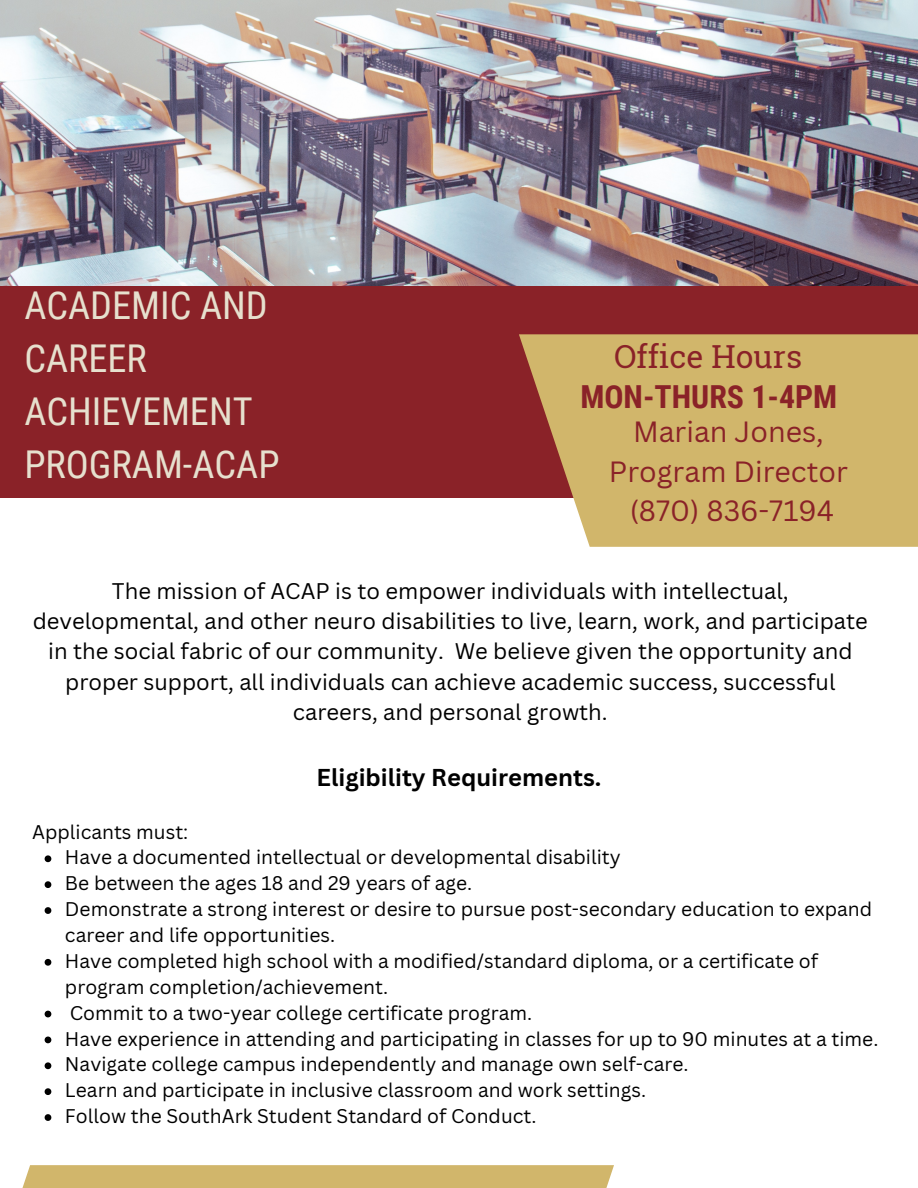
<style>
.page{position:relative;width:918px;height:1188px;background:#fff}
.page>*{position:absolute;margin:0;border:0;box-sizing:border-box;transform-origin:0 0}
.t1{font:38.25px/52.9px "Roboto Condensed";color:#e6e0ce}
.t2{font:700 31.8px "Roboto Condensed";color:#8a2228}
.t3{font:31.8px "Roboto Slab";color:#8a2228}
.t4{font:28.5px/39.3px "Canva Sans";color:#8a2228;text-align:center}
.t5{font:700 23.7px "Canva Sans";color:#000}
.t6{font:22.05px/30.3px "Canva Sans";color:#000;text-align:center}
.t7{font:19.2px/25.8px "Canva Sans";color:#000}
</style>
<div class="page">
<div style="left:0;top:285px;width:918px;height:213px;background:#8a2228"></div>
<svg style="left:519px;top:334px;width:399px;height:213px;background:#cdae6c"></svg>
<div style="left:0;top:1165px;width:614px;height:23px;background:#d1b66b"></div>
<img style="left:0;top:0;width:918px;height:285px">
<svg style="left:45px;top:855px;width:6px;height:7px"></svg>
<svg style="left:45px;top:881px;width:6px;height:7px"></svg>
<svg style="left:45px;top:907px;width:6px;height:7px"></svg>
<svg style="left:45px;top:959px;width:6px;height:7px"></svg>
<svg style="left:45px;top:1011px;width:6px;height:6px"></svg>
<svg style="left:45px;top:1037px;width:6px;height:6px"></svg>
<svg style="left:45px;top:1062px;width:6px;height:7px"></svg>
<svg style="left:45px;top:1088px;width:6px;height:7px"></svg>
<svg style="left:45px;top:1114px;width:6px;height:7px"></svg>
<h1 class="t1" style="left:24px;top:280px;width:257px">ACADEMIC AND<br>CAREER<br>ACHIEVEMENT<br>PROGRAM-ACAP</h1>
<h2 class="t3" style="left:614px;top:335px;width:190px">Office Hours</h2>
<h2 class="t2" style="left:580px;top:378px;width:258px">MON-THURS 1-4PM</h2>
<h3 class="t4" style="left:609px;top:411px;width:241px">Marian Jones,<br>Program Director (870) 836-7194</h3>
<p class="t6" style="left:33px;top:575px;width:837px">The mission of ACAP is to empower individuals with intellectual, developmental, and other neuro disabilities to live, learn, work, and participate in the social fabric of our community. We believe given the opportunity and proper support, all individuals can achieve academic success, successful careers, and personal growth.</p>
<p class="t5" style="left:317px;top:760px;width:286px">Eligibility Requirements.</p>
<p class="t7" style="left:65px;top:818px;width:815px;text-indent:-33px">Applicants must:<br>Have a documented intellectual or developmental disability<br>Be between the ages 18 and 29 years of age.<br>Demonstrate a strong interest or desire to pursue post-secondary education to expand career and life opportunities.<br>Have completed high school with a modified/standard diploma, or a certificate of program completion/achievement.<br>Commit to a two-year college certificate program.<br>Have experience in attending and participating in classes for up to 90 minutes at a time.<br>Navigate college campus independently and manage own self-care.<br>Learn and participate in inclusive classroom and work settings.<br>Follow the SouthArk Student Standard of Conduct.</p>
</div>
